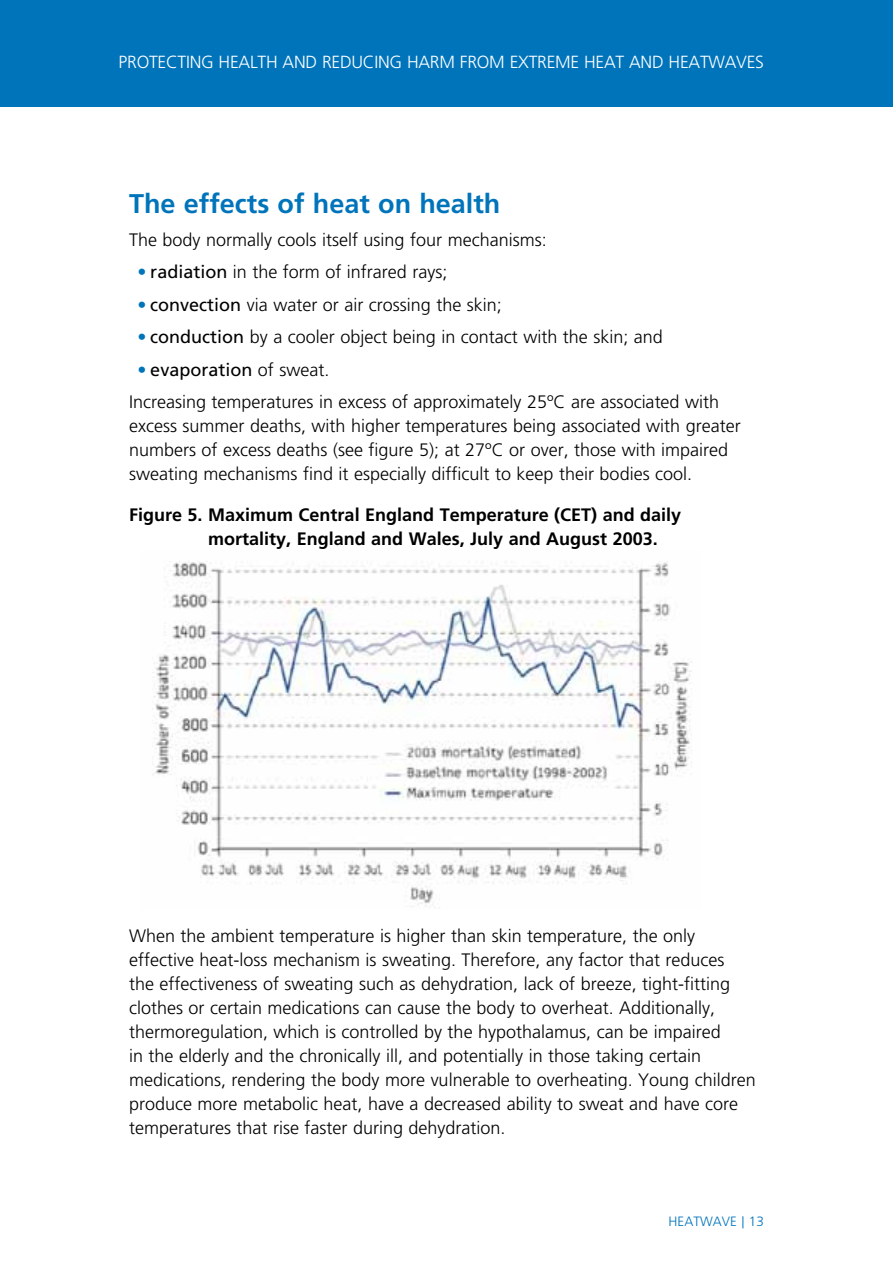
<style>
.page{position:relative;width:893px;height:1263px;background:#fff}
.page>*{position:absolute;margin:0;border:0;box-sizing:border-box;transform-origin:0 0}
.t1{font:700 27px "Frutiger LT Std";color:#0074bb}
.t2{font:300 18px/24px "Frutiger LT Std";color:#000}
.t3{font:700 18px/24px "Frutiger LT Std";color:#000}
.t4{font:300 17.55px "Frutiger LT Std";letter-spacing:-.015em;color:#fff}
.t5{font:300 13.5px "Frutiger LT Std";color:#0074bb}
.s1{font-weight:700;color:#0074bb}
.s2{font-weight:400}
</style>
<div class="page">
<div style="left:0;top:0;width:893px;height:106px;background:#0074bb"></div>
<svg style="left:742px;top:1216px;width:1px;height:12px"></svg>
<img style="left:152px;top:561px;width:540px;height:347px">
<p class="t4" style="left:119px;top:52px;width:647px">PROTECTING HEALTH AND REDUCING HARM FROM EXTREME HEAT AND HEATWAVES</p>
<h1 class="t1" style="left:129px;top:188px;width:373px">The effects of heat on health</h1>
<p class="t2" style="left:129px;top:228px;width:419px">The body normally cools itself using four mechanisms:</p>
<p class="t2" style="left:138px;top:260px;width:311px"><span class="s1">•</span> <span class="s2">radiation</span> in the form of infrared rays;</p>
<p class="t2" style="left:138px;top:293px;width:366px"><span class="s1">•</span> <span class="s2">convection</span> via water or air crossing the skin;</p>
<p class="t2" style="left:138px;top:325px;width:527px"><span class="s1">•</span> <span class="s2">conduction</span> by a cooler object being in contact with the skin; and</p>
<p class="t2" style="left:129px;top:353px;width:592px;line-height:32.5px;text-indent:8px"><span class="s1">•</span> <span class="s2">evaporation</span> of sweat.<br>Increasing temperatures in excess of approximately 25ºC are associated with</p>
<p class="t2" style="left:129px;top:414px;width:613px">excess summer deaths, with higher temperatures being associated with greater numbers of excess deaths (see figure 5); at 27ºC or over, those with impaired sweating mechanisms find it especially difficult to keep their bodies cool.</p>
<p class="t3" style="left:208px;top:503px;width:475px;text-indent:-79px">Figure 5. Maximum Central England Temperature (CET) and daily mortality, England and Wales, July and August 2003.</p>
<p class="t2" style="left:129px;top:924px;width:628px">When the ambient temperature is higher than skin temperature, the only effective heat-loss mechanism is sweating. Therefore, any factor that reduces<br>the effectiveness of sweating such as dehydration, lack of breeze, tight-fitting clothes or certain medications can cause the body to overheat. Additionally, thermoregulation, which is controlled by the hypothalamus, can be impaired<br>in the elderly and the chronically ill, and potentially in those taking certain medications, rendering the body more vulnerable to overheating. Young children produce more metabolic heat, have a decreased ability to sweat and have core temperatures that rise faster during dehydration.</p>
<p class="t5" style="left:669px;top:1214px;width:97px">HEATWAVE 13</p>
</div>
